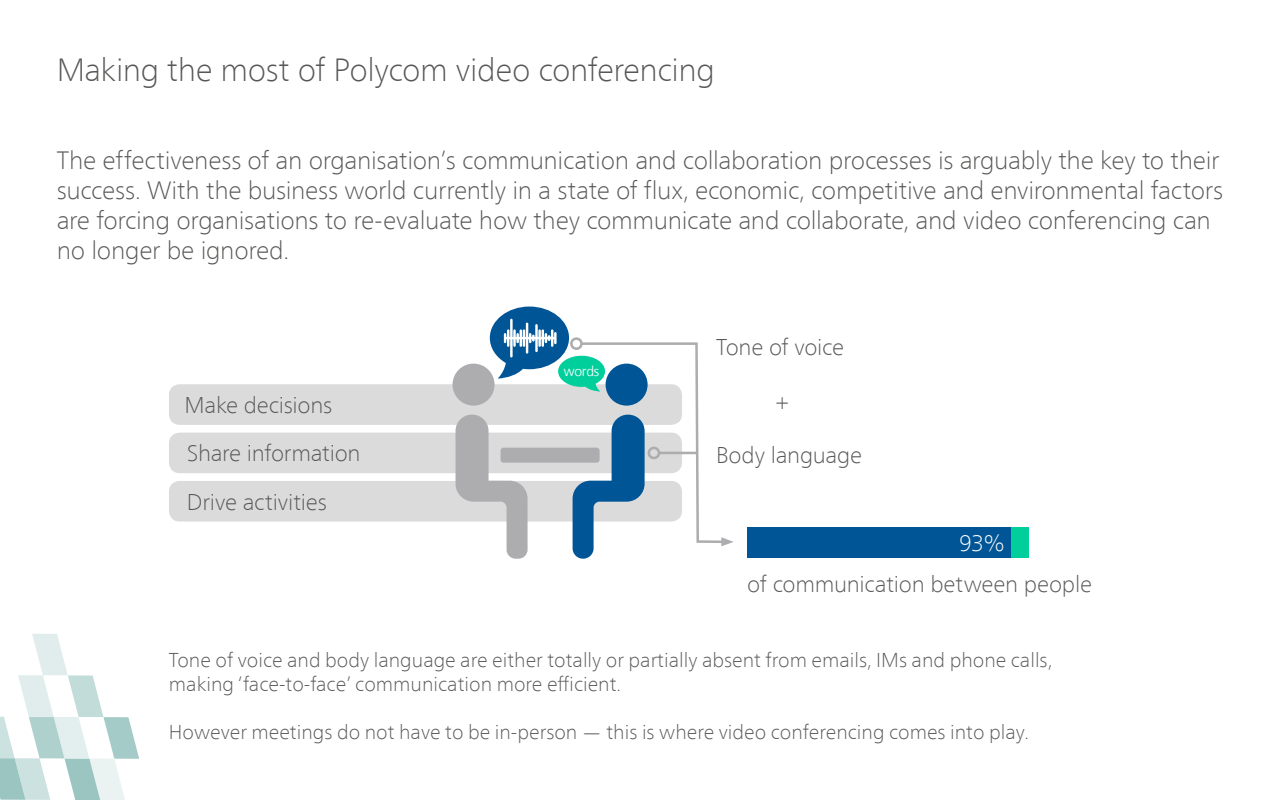
<style>
.page{position:relative;width:1280px;height:800px;background:#fff}
.page>*{position:absolute;margin:0;border:0;box-sizing:border-box;transform-origin:0 0}
.t1{font:100 32px "Frutiger Neue LT Com";letter-spacing:-.015em;color:#575756}
.t2{font:100 25px/30px "Frutiger Neue LT Com";letter-spacing:-.015em;color:#575756}
.t3{font:100 22.7px/48.5px "Frutiger Neue LT Com";letter-spacing:-.01em;color:#575756}
.t4{font:100 22.7px "Frutiger Neue LT Com";color:#fff}
.t5{font:100 20px/24px "Frutiger Neue LT Com";color:#575756}
.t6{font:300 13.9px "Frutiger LT";letter-spacing:-.01em;color:#fff}
</style>
<div class="page">
<svg style="left:0;top:634px;width:139px;height:166px"></svg>
<div style="left:169px;top:384px;width:513px;height:41px;background:#dbdbdb;border-radius:11px"></div>
<div style="left:169px;top:433px;width:513px;height:40px;background:#dbdbdb;border-radius:11px"></div>
<div style="left:169px;top:481px;width:513px;height:41px;background:#dbdbdb;border-radius:11px"></div>
<div style="left:747px;top:527px;width:282px;height:31px;background:#00cf9c"></div>
<div style="left:747px;top:527px;width:264px;height:31px;background:#005596"></div>
<div style="left:453px;top:364px;width:42px;height:42px;background:#adadb0;border-radius:50%"></div>
<svg style="left:456px;top:307px;width:278px;height:252px"></svg>
<p class="t1" style="left:57px;top:50px;width:660px">Making the most of Polycom video conferencing</p>
<p class="t2" style="left:57px;top:145px;width:1168px">The effectiveness of an organisation’s communication and collaboration processes is arguably the key to their success. With the business world currently in a state of flux, economic, competitive and environmental factors are forcing organisations to re-evaluate how they communicate and collaborate, and video conferencing can no longer be ignored.</p>
<p class="t3" style="left:185px;top:381px;width:178px">Make decisions<br>Share information<br>Drive activities</p>
<p class="t6" style="left:564px;top:363px;width:37px">words</p>
<p class="t3" style="left:716px;top:322px;width:130px">Tone of voice</p>
<p class="t3" style="left:776px;top:376px;width:14px">+</p>
<p class="t3" style="left:716px;top:431px;width:148px">Body language</p>
<p class="t4" style="left:959px;top:529px;width:48px">93%</p>
<p class="t3" style="left:747px;top:560px;width:346px">of communication between people</p>
<p class="t5" style="left:169px;top:648px;width:885px">Tone of voice and body language are either totally or partially absent from emails, IMs and phone calls, making ‘face-to-face’ communication more efficient.</p>
<p class="t5" style="left:169px;top:720px;width:862px">However meetings do not have to be in-person — this is where video conferencing comes into play.</p>
</div>
